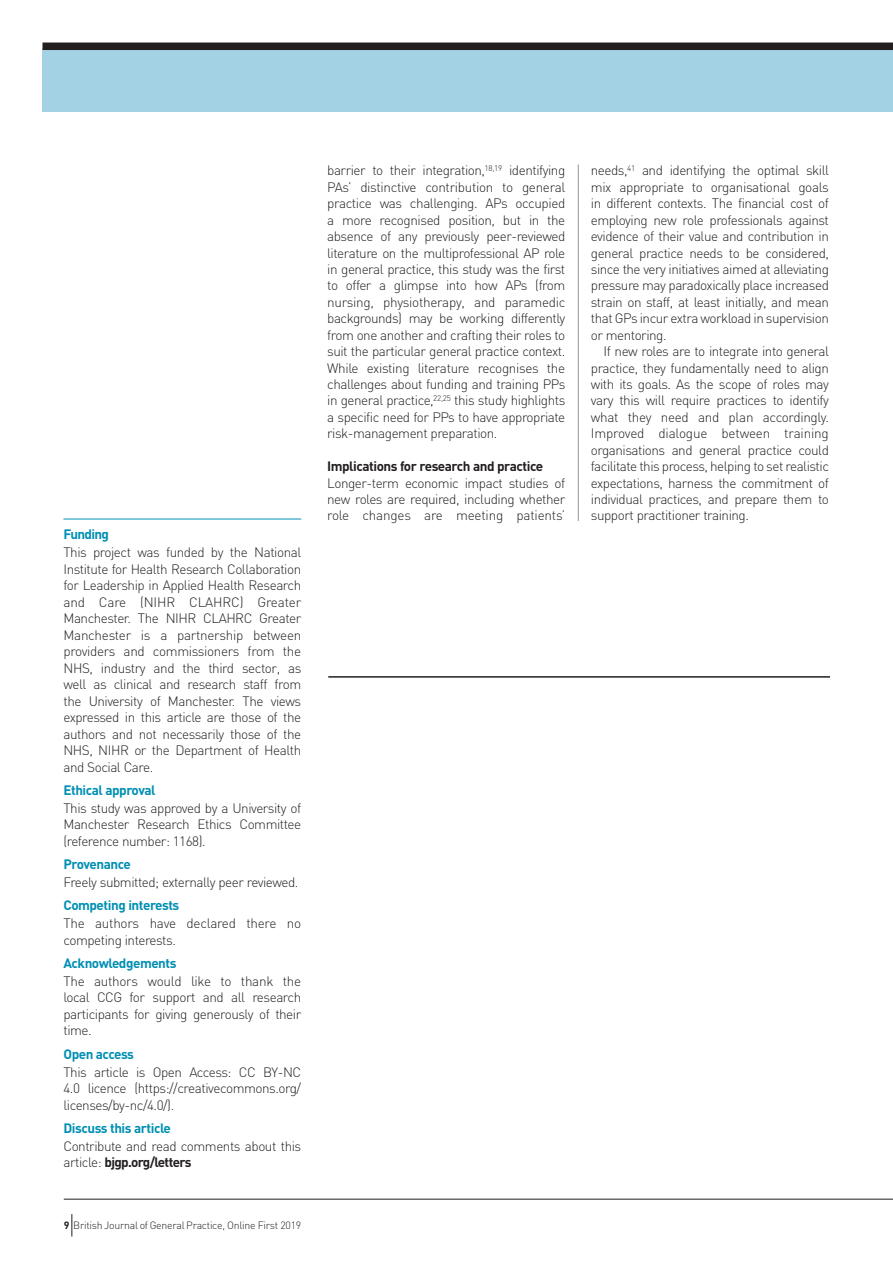
<style>
.page{position:relative;width:893px;height:1263px;background:#fff}
.page>*{position:absolute;margin:0;border:0;box-sizing:border-box;transform-origin:0 0}
.t1{font:300 13.5px/16.5px "DIN";letter-spacing:-.035em;color:#231f20;text-align:justify}
.t2{font:700 13.5px "DIN";letter-spacing:-.035em;color:#008fb3}
.t3{font:700 13.5px "DIN";letter-spacing:-.035em;color:#231f20}
.t4{font:300 10.5px "DIN";letter-spacing:-.025em;color:#231f20}
.s1{font-weight:700}
</style>
<div class="page">
<div style="left:43px;top:48px;width:850px;height:64px;background:#a2d2e3"></div>
<div style="left:43px;top:43px;width:850px;height:7px;background:#231f20"></div>
<hr style="left:578px;top:165px;width:1px;height:356px;background:#939598">
<hr style="left:63px;top:519px;width:238px;height:1px;background:#008fb3">
<hr style="left:328px;top:676px;width:502px;height:2px;background:#231f20">
<hr style="left:64px;top:1199px;width:829px;height:1px;background:#231f20">
<svg style="left:71px;top:1214px;width:1px;height:22px"></svg>
<p class="t2" style="left:63px;top:526px;width:47px">Funding</p>
<p class="t1" style="left:63px;top:544px;width:239px">This project was funded by the National Institute for Health Research Collaboration for Leadership in Applied Health Research and Care (NIHR CLAHRC) Greater Manchester. The NIHR CLAHRC Greater Manchester is a partnership between providers and commissioners from the NHS, industry and the third sector, as well as clinical and research staff from the University of Manchester. The views expressed in this article are those of the authors and not necessarily those of the NHS, NIHR or the Department of Health and Social Care.</p>
<p class="t2" style="left:63px;top:781px;width:94px">Ethical approval</p>
<p class="t1" style="left:63px;top:800px;width:239px">This study was approved by a University of Manchester Research Ethics Committee (reference number: 1168).</p>
<p class="t2" style="left:63px;top:855px;width:69px">Provenance</p>
<p class="t1" style="left:63px;top:874px;width:237px">Freely submitted; externally peer reviewed.</p>
<p class="t2" style="left:63px;top:897px;width:117px">Competing interests</p>
<p class="t1" style="left:63px;top:915px;width:239px">The authors have declared there no competing interests.</p>
<p class="t2" style="left:63px;top:954px;width:115px">Acknowledgements</p>
<p class="t1" style="left:63px;top:973px;width:239px">The authors would like to thank the local CCG for support and all research participants for giving generously of their time.</p>
<p class="t2" style="left:63px;top:1045px;width:72px">Open access</p>
<p class="t1" style="left:63px;top:1063px;width:239px">This article is Open Access: CC BY-NC 4.0 licence (https://creativecommons.org/ licenses/by-nc/4.0/).</p>
<p class="t2" style="left:63px;top:1119px;width:109px">Discuss this article</p>
<p class="t1" style="left:63px;top:1137px;width:239px">Contribute and read comments about this article: <span class="s1">bjgp.org/letters</span></p>
<p class="t4" style="left:64px;top:1218px;width:239px"><span class="s1">9</span> British Journal of General Practice, Online First 2019</p>
<p class="t1" style="left:327px;top:162px;width:240px">barrier to their integration,<sup>18,19</sup> identifying PAs’ distinctive contribution to general practice was challenging. APs occupied a more recognised position, but in the absence of any previously peer-reviewed literature on the multiprofessional AP role in general practice, this study was the first to offer a glimpse into how APs (from nursing, physiotherapy, and paramedic backgrounds) may be working differently from one another and crafting their roles to suit the particular general practice context.<br>While existing literature recognises the challenges about funding and training PPs in general practice,<sup>22,25</sup> this study highlights a specific need for PPs to have appropriate risk-management preparation.</p>
<p class="t3" style="left:327px;top:457px;width:217px">Implications for research and practice</p>
<p class="t1" style="left:327px;top:474px;width:240px">Longer-term economic impact studies of new roles are required, including whether role changes are meeting patients’</p>
<p class="t1" style="left:591px;top:162px;width:240px">needs,<sup>41</sup> and identifying the optimal skill mix appropriate to organisational goals in different contexts. The financial cost of employing new role professionals against evidence of their value and contribution in general practice needs to be considered, since the very initiatives aimed at alleviating pressure may paradoxically place increased strain on staff, at least initially, and mean that GPs incur extra workload in supervision or mentoring.</p>
<p class="t1" style="left:591px;top:343px;width:240px;text-indent:13px">If new roles are to integrate into general practice, they fundamentally need to align with its goals. As the scope of roles may vary this will require practices to identify what they need and plan accordingly.<br>Improved dialogue between training organisations and general practice could facilitate this process, helping to set realistic expectations, harness the commitment of individual practices, and prepare them to support practitioner training.</p>
</div>
